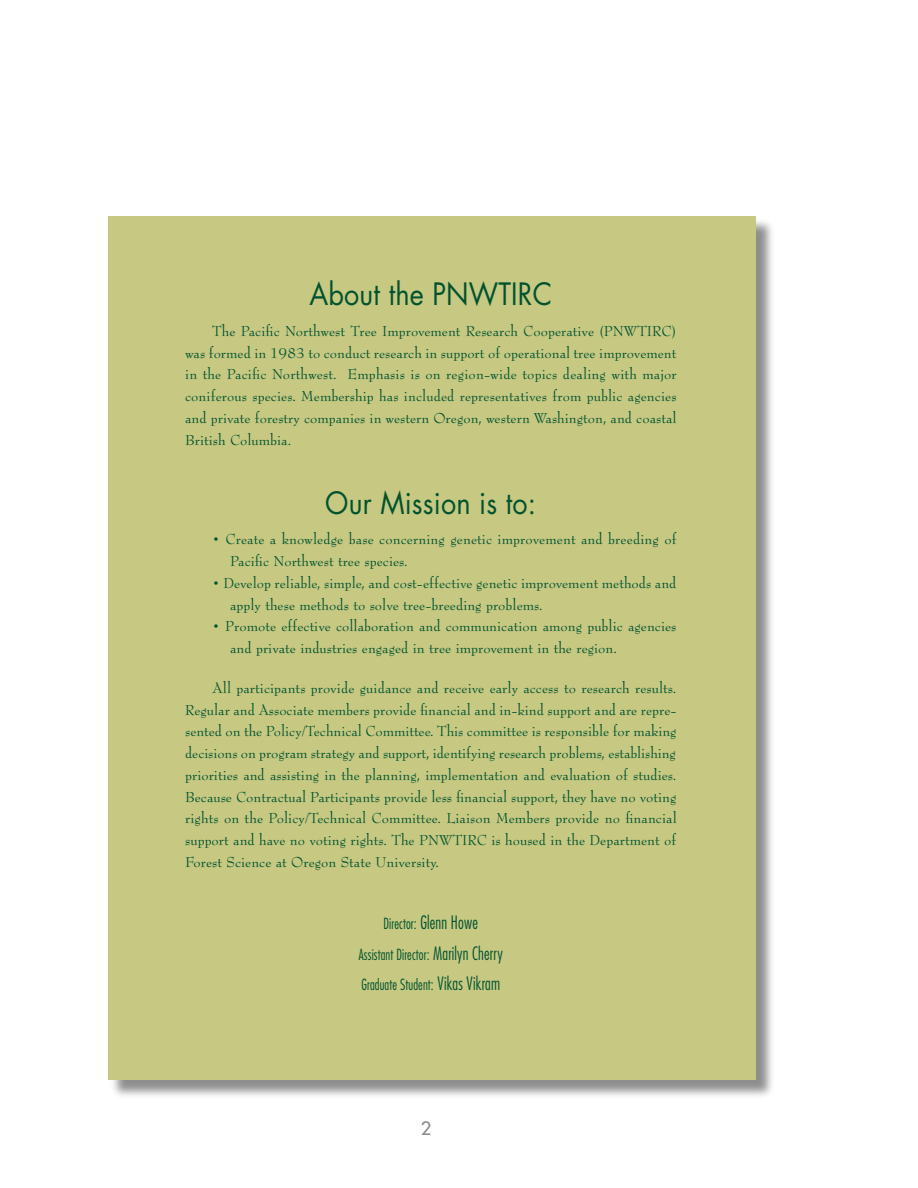
<style>
.page{position:relative;width:918px;height:1188px;background:#fff}
.page>*{position:absolute;margin:0;border:0;box-sizing:border-box;transform-origin:0 0}
.t1{font:30px "Futura";letter-spacing:.005em;color:#00532f;scale:.9 1}
.t2{font:15.75px/21.8px "Bernhard Modern Std";color:#00532f}
.t3{font:300 condensed 15px/30.6px "Futura";letter-spacing:.01em;color:#00532f;text-align:center;scale:.9 1}
.s1{font-size:18px}
</style>
<div class="page">
<div style="left:110px;top:218px;width:666px;height:882px;background:#000;opacity:.45"></div>
<div style="left:108px;top:216px;width:648px;height:864px;background:#c7c882"></div>
<h1 class="t1" style="left:309px;top:273px;width:271px">About the PNWTIRC</h1>
<p class="t2" style="left:185px;top:320px;width:493px;text-align:justify;text-indent:27px">The Pacific Northwest Tree Improvement Research Cooperative (PNWTIRC) was formed in 1983 to conduct research in support of operational tree improvement in the Pacific Northwest. Emphasis is on region-wide topics dealing with major coniferous species. Membership has included representatives from public agencies and private forestry companies in western Oregon, western Washington, and coastal British Columbia.</p>
<h1 class="t1" style="left:325px;top:482px;width:236px">Our Mission is to:</h1>
<p class="t2" style="left:230px;top:529px;width:448px;text-indent:-18px">• Create a knowledge base concerning genetic improvement and breeding of<br>Pacific Northwest tree species.</p>
<p class="t2" style="left:230px;top:572px;width:448px;text-indent:-18px">• Develop reliable, simple, and cost-effective genetic improvement methods and apply these methods to solve tree-breeding problems.</p>
<p class="t2" style="left:230px;top:616px;width:448px;text-indent:-18px">• Promote effective collaboration and communication among public agencies and private industries engaged in tree improvement in the region.</p>
<p class="t2" style="left:185px;top:677px;width:493px;text-align:justify;text-indent:27px">All participants provide guidance and receive early access to research results.<br>Regular and Associate members provide financial and in-kind support and are repre&shy;sented on the Policy/Technical Committee. This committee is responsible for making decisions on program strategy and support, identifying research problems, establishing priorities and assisting in the planning, implementation and evaluation of studies.<br>Because Contractual Participants provide less financial support, they have no voting rights on the Policy/Technical Committee. Liaison Members provide no financial support and have no voting rights. The PNWTIRC is housed in the Department of Forest Science at Oregon State University.</p>
<p class="t3" style="left:359px;top:908px;width:161px">Director: <span class="s1">Glenn Howe<br></span>Assistant Director: <span class="s1">Marilyn Cherry<br></span>Graduate Student: <span class="s1">Vikas Vikram</span></p>
</div>
